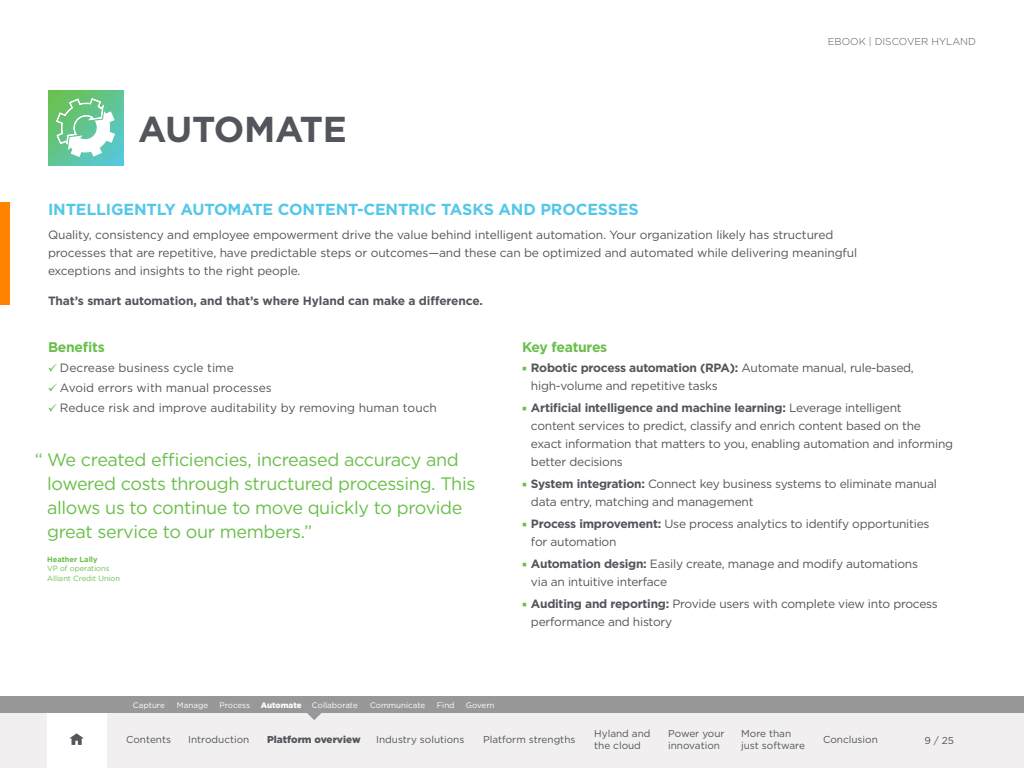
<style>
.page{position:relative;width:1024px;height:768px;background:#fff}
.page>*{position:absolute;margin:0;border:0;box-sizing:border-box;transform-origin:0 0}
.t1{font:700 36px "Gotham";letter-spacing:-.01em;color:#52555b}
.t2{font:18px/24px "Gotham";letter-spacing:-.02em;color:#6abf4b}
.t3{font:700 16px "Gotham";letter-spacing:-.01em;color:#54c8e8}
.t4{font:700 14px "Gotham";letter-spacing:-.02em;color:#6abf4b}
.t5{font:12px/18px "Gotham";letter-spacing:-.02em;color:#52555b}
.t6{font:12px/20px "Gotham";color:#52555b}
.t7{font:700 12px "Gotham";letter-spacing:-.01em;color:#52555b}
.t8{font:10px/12px "Gotham";color:#52555b}
.t9{font:300 10px "Gotham";color:#52555b}
.t10{font:900 10px "Gotham";color:#52555b}
.t11{font:8px "Gotham";color:#fff}
.t12{font:900 8px "Gotham";letter-spacing:-.005em;color:#fff}
.t13{font:7.5px/9.5px "Gotham";color:#6abf4b}
.t14{font:700 7.5px "Gotham";color:#6abf4b}
.s1{font-weight:700}
</style>
<div class="page">
<div style="left:0;top:713px;width:1024px;height:55px;background:#f1efef"></div>
<div style="left:47px;top:713px;width:59px;height:55px;background:#fff"></div>
<svg style="left:69px;top:733px;width:15px;height:12px"></svg>
<div style="left:0;top:696px;width:1024px;height:17px;background:#98989a"></div>
<svg style="left:307px;top:713px;width:14px;height:7px"></svg>
<div style="left:0;top:202px;width:9px;height:103px;background:#ff8300"></div>
<img style="left:48px;top:90px;width:75px;height:75px">
<svg style="left:56px;top:98px;width:59px;height:59px"></svg>
<h1 class="t1" style="left:138px;top:106px;width:210px">AUTOMATE</h1>
<p class="t9" style="left:828px;top:35px;width:150px">EBOOK | DISCOVER HYLAND</p>
<h3 class="t3" style="left:48px;top:199px;width:592px">INTELLIGENTLY AUTOMATE CONTENT-CENTRIC TASKS AND PROCESSES</h3>
<p class="t5" style="left:48px;top:225px;width:811px">Quality, consistency and employee empowerment drive the value behind intelligent automation. Your organization likely has structured processes that are repetitive, have predictable steps or outcomes—and these can be optimized and automated while delivering meaningful exceptions and insights to the right people.</p>
<p class="t7" style="left:48px;top:293px;width:436px">That’s smart automation, and that’s where Hyland can make a difference.</p>
<p class="t4" style="left:48px;top:337px;width:58px">Benefits</p>
<p class="t6" style="left:60px;top:357px;width:378px">Decrease business cycle time<br>Avoid errors with manual processes<br>Reduce risk and improve auditability by removing human touch</p>
<h2 class="t2" style="left:47px;top:447px;width:430px;text-indent:-12px">“ We created efficiencies, increased accuracy and lowered costs through structured processing. This allows us to continue to move quickly to provide great service to our members.”</h2>
<p class="t14" style="left:47px;top:554px;width:52px">Heather Lally</p>
<p class="t13" style="left:47px;top:564px;width:74px">VP of operations<br>Alliant Credit Union</p>
<p class="t4" style="left:522px;top:337px;width:87px">Key features</p>
<p class="t5" style="left:531px;top:358px;width:384px"><span class="s1">Robotic process automation (RPA):</span> Automate manual, rule-based, high-volume and repetitive tasks</p>
<p class="t5" style="left:531px;top:398px;width:424px"><span class="s1">Artificial intelligence and machine learning:</span> Leverage intelligent<br>content services to predict, classify and enrich content based on the exact information that matters to you, enabling automation and informing better decisions</p>
<p class="t5" style="left:531px;top:474px;width:407px"><span class="s1">System integration:</span> Connect key business systems to eliminate manual data entry, matching and management</p>
<p class="t5" style="left:531px;top:514px;width:400px"><span class="s1">Process improvement:</span> Use process analytics to identify opportunities for automation</p>
<p class="t5" style="left:531px;top:554px;width:388px"><span class="s1">Automation design:</span> Easily create, manage and modify automations via an intuitive interface</p>
<p class="t5" style="left:531px;top:594px;width:408px"><span class="s1">Auditing and reporting:</span> Provide users with complete view into process performance and history</p>
<p class="t11" style="left:133px;top:700px;width:33px">Capture</p>
<p class="t11" style="left:177px;top:700px;width:33px">Manage</p>
<p class="t11" style="left:219px;top:700px;width:32px">Process</p>
<p class="t12" style="left:261px;top:699px;width:42px">Automate</p>
<p class="t11" style="left:312px;top:700px;width:47px">Collaborate</p>
<p class="t11" style="left:370px;top:700px;width:57px">Communicate</p>
<p class="t11" style="left:437px;top:700px;width:19px">Find</p>
<p class="t11" style="left:466px;top:700px;width:30px">Govern</p>
<p class="t8" style="left:126px;top:733px;width:46px">Contents</p>
<p class="t8" style="left:188px;top:733px;width:63px">Introduction</p>
<p class="t10" style="left:267px;top:733px;width:95px">Platform overview</p>
<p class="t8" style="left:376px;top:733px;width:90px">Industry solutions</p>
<p class="t8" style="left:483px;top:733px;width:94px">Platform strengths</p>
<p class="t8" style="left:594px;top:727px;width:58px">Hyland and the cloud</p>
<p class="t8" style="left:668px;top:727px;width:58px">Power your innovation</p>
<p class="t8" style="left:741px;top:727px;width:65px">More than just software</p>
<p class="t8" style="left:823px;top:733px;width:56px">Conclusion</p>
<p class="t8" style="left:924px;top:734px;width:31px">9 / 25</p>
</div>
